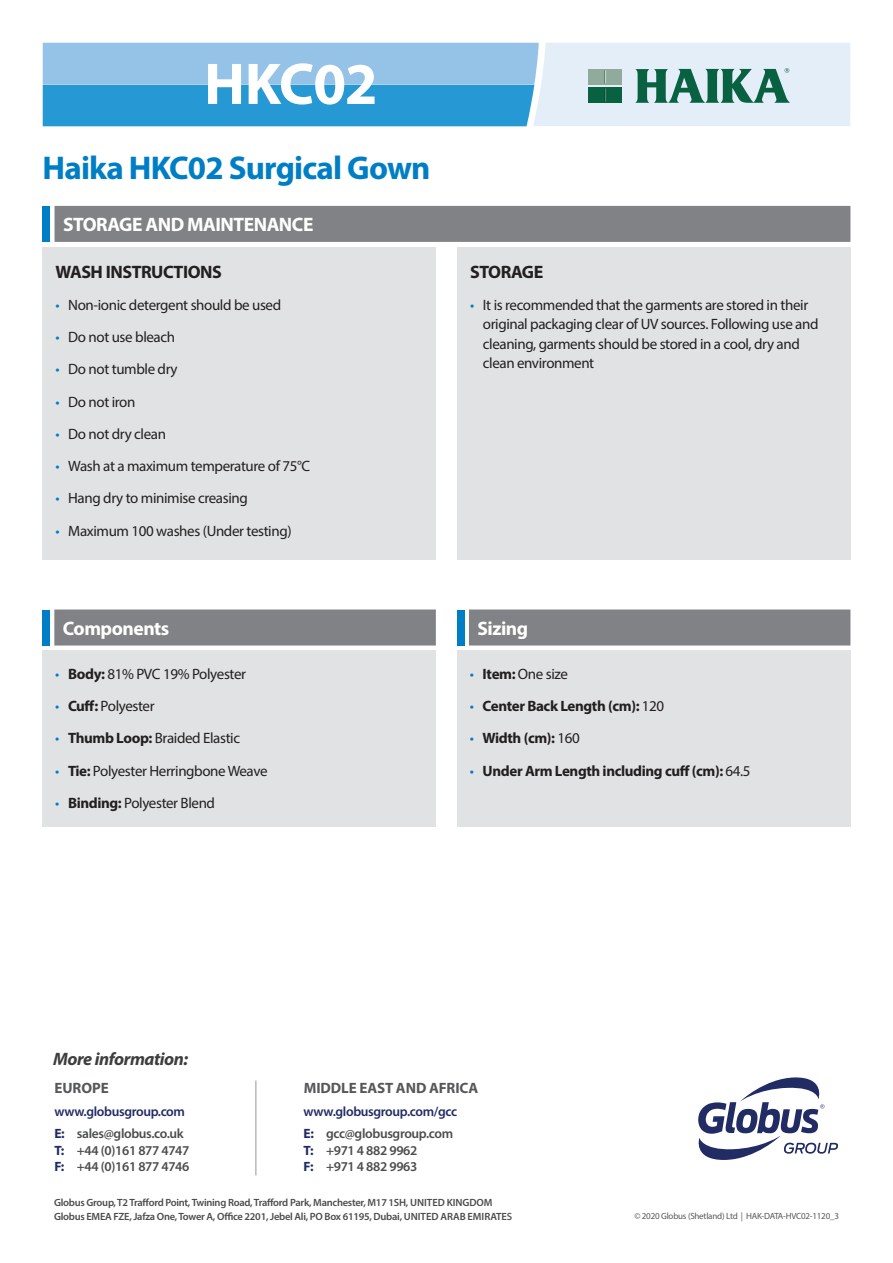
<style>
.page{position:relative;width:893px;height:1263px;background:#fff}
.page>*{position:absolute;margin:0;border:0;box-sizing:border-box;transform-origin:0 0}
.t1{font:700 59.25px "Myriad Pro";letter-spacing:-.02em;color:#fff}
.Short_Desc{font:700 33px "Myriad Pro";letter-spacing:-.025em;color:#007ec5}
.t2{font:700 19.5px "Myriad Pro";letter-spacing:-.025em;color:#fff}
.Section_Subhead{font:700 18px "Myriad Pro";letter-spacing:-.025em;color:#231f20}
.t3{font:italic 700 18px "Myriad Pro";letter-spacing:-.025em;color:#3e3e3f}
.t4{font:15px/19.5px "Myriad Pro";letter-spacing:-.025em;color:#231f20}
.t5{font:700 15px "Myriad Pro";letter-spacing:-.025em;color:#231f20}
.t6{font:700 15px "Myriad Pro";letter-spacing:-.005em;color:#57585a}
.t7{font:600 13.5px/22.5px "Myriad Pro";letter-spacing:-.025em;color:#222a64}
.t8{font:600 13.5px/16.5px "Myriad Pro";letter-spacing:-.025em;color:#4b4c4d}
.t9{font:600 10.5px/13.5px "Myriad Pro";letter-spacing:-.025em;color:#4b4c4d}
.t10{font:9px "Myriad Pro";letter-spacing:-.025em;color:#57585a}
.s1{color:#007ec5}
.s2{font-weight:700}
.s3{font-weight:400;color:#007ec5}
.s4{font-weight:400}
.s5{color:#4b4c4d}
.s6{font-weight:700;color:#222a64}
.s7{color:#57585a}
</style>
<div class="page">
<svg style="left:43px;top:43px;width:807px;height:83px;background:#87bfde"></svg>
<div style="left:55px;top:206px;width:795px;height:36px;background:#808285"></div>
<div style="left:43px;top:206px;width:7px;height:36px;background:#007ec5"></div>
<div style="left:43px;top:247px;width:393px;height:313px;background:#e1e2e4"></div>
<div style="left:457px;top:247px;width:393px;height:313px;background:#e1e2e4"></div>
<svg style="left:698px;top:1077px;width:140px;height:83px"></svg>
<hr style="left:255px;top:1080px;width:1px;height:95px;background:#939598">
<div style="left:54px;top:609px;width:382px;height:36px;background:#808285"></div>
<div style="left:469px;top:609px;width:381px;height:36px;background:#808285"></div>
<div style="left:43px;top:609px;width:7px;height:36px;background:#007ec5"></div>
<div style="left:457px;top:609px;width:8px;height:36px;background:#007ec5"></div>
<div style="left:43px;top:651px;width:393px;height:176px;background:#e1e2e4"></div>
<div style="left:457px;top:651px;width:393px;height:176px;background:#e1e2e4"></div>
<p class="t1" style="left:204px;top:45px;width:175px">HKC02</p>
<p class="Short_Desc" style="left:43px;top:146px;width:390px">Haika HKC02 Surgical Gown</p>
<p class="t2" style="left:63px;top:212px;width:252px">STORAGE AND MAINTENANCE</p>
<p class="Section_Subhead" style="left:55px;top:260px;width:168px">WASH INSTRUCTIONS</p>
<p class="t4" style="left:55px;top:295px;width:227px"><span class="s1">•</span> Non-ionic detergent should be used</p>
<p class="t4" style="left:55px;top:327px;width:121px"><span class="s1">•</span> Do not use bleach</p>
<p class="t4" style="left:55px;top:359px;width:124px"><span class="s1">•</span> Do not tumble dry</p>
<p class="t4" style="left:55px;top:392px;width:82px"><span class="s1">•</span> Do not iron</p>
<p class="t4" style="left:55px;top:424px;width:112px"><span class="s1">•</span> Do not dry clean</p>
<p class="t4" style="left:55px;top:456px;width:256px"><span class="s1">•</span> Wash at a maximum temperature of 75°C</p>
<p class="t4" style="left:55px;top:488px;width:194px"><span class="s1">•</span> Hang dry to minimise creasing</p>
<p class="t4" style="left:55px;top:521px;width:238px"><span class="s1">•</span> Maximum 100 washes (Under testing)</p>
<p class="Section_Subhead" style="left:470px;top:260px;width:75px">STORAGE</p>
<p class="t4" style="left:483px;top:295px;width:337px;text-indent:-13px"><span class="s1">•</span> It is recommended that the garments are stored in their original packaging clear of UV sources. Following use and cleaning, garments should be stored in a cool, dry and clean environment</p>
<p class="t2" style="left:63px;top:616px;width:108px">Components</p>
<p class="t2" style="left:477px;top:616px;width:52px">Sizing</p>
<p class="t4" style="left:55px;top:664px;width:192px"><span class="s1">•</span> <span class="s2">Body:</span> 81% PVC 19% Polyester</p>
<p class="t4" style="left:55px;top:696px;width:101px"><span class="s1">•</span> <span class="s2">Cuff:</span> Polyester</p>
<p class="t4" style="left:55px;top:728px;width:186px"><span class="s1">•</span> <span class="s2">Thumb Loop:</span> Braided Elastic</p>
<p class="t4" style="left:55px;top:761px;width:214px"><span class="s1">•</span> <span class="s2">Tie:</span> Polyester Herringbone Weave</p>
<p class="t4" style="left:55px;top:793px;width:161px"><span class="s1">•</span> <span class="s2">Binding:</span> Polyester Blend</p>
<p class="t4" style="left:470px;top:664px;width:100px"><span class="s1">•</span> <span class="s2">Item:</span> One size</p>
<p class="t5" style="left:470px;top:696px;width:196px"><span class="s3">•</span> Center Back Length (cm): <span class="s4">120</span></p>
<p class="t5" style="left:470px;top:729px;width:111px"><span class="s3">•</span> Width (cm): <span class="s4">160</span></p>
<p class="t5" style="left:470px;top:761px;width:282px"><span class="s3">•</span> Under Arm Length including cuff (cm): <span class="s4">64.5</span></p>
<p class="t3" style="left:53px;top:1047px;width:137px">More information:</p>
<p class="t6" style="left:55px;top:1078px;width:56px">EUROPE</p>
<p class="t7" style="left:54px;top:1100px;width:132px">www.globusgroup.com<br><span class="s2">E:</span> <span class="s5">sales@globus.co.uk</span></p>
<p class="t8" style="left:54px;top:1142px;width:137px"><span class="s6">T:</span> +44 (0)161 877 4747<br><span class="s6">F:</span> +44 (0)161 877 4746</p>
<p class="t6" style="left:304px;top:1078px;width:176px">MIDDLE EAST AND AFRICA</p>
<p class="t7" style="left:304px;top:1100px;width:155px">www.globusgroup.com/gcc<br><span class="s2">E:</span> <span class="s5">gcc@globusgroup.com</span></p>
<p class="t8" style="left:304px;top:1142px;width:115px"><span class="s6">T:</span> +971 4 882 9962<br><span class="s6">F:</span> +971 4 882 9963</p>
<p class="t9" style="left:54px;top:1196px;width:460px">Globus Group, T2 Trafford Point, Twining Road, Trafford Park, Manchester, M17 1SH, UNITED KINGDOM<br>Globus EMEA FZE, Jafza One, Tower A, Office 2201, Jebel Ali, PO Box 61195, Dubai, UNITED ARAB EMIRATE<span class="s7">S</span></p>
<p class="t10" style="left:634px;top:1211px;width:206px">© 2020 Globus (Shetland) Ltd | HAK-DATA-HVC02-1120_3</p>
</div>
